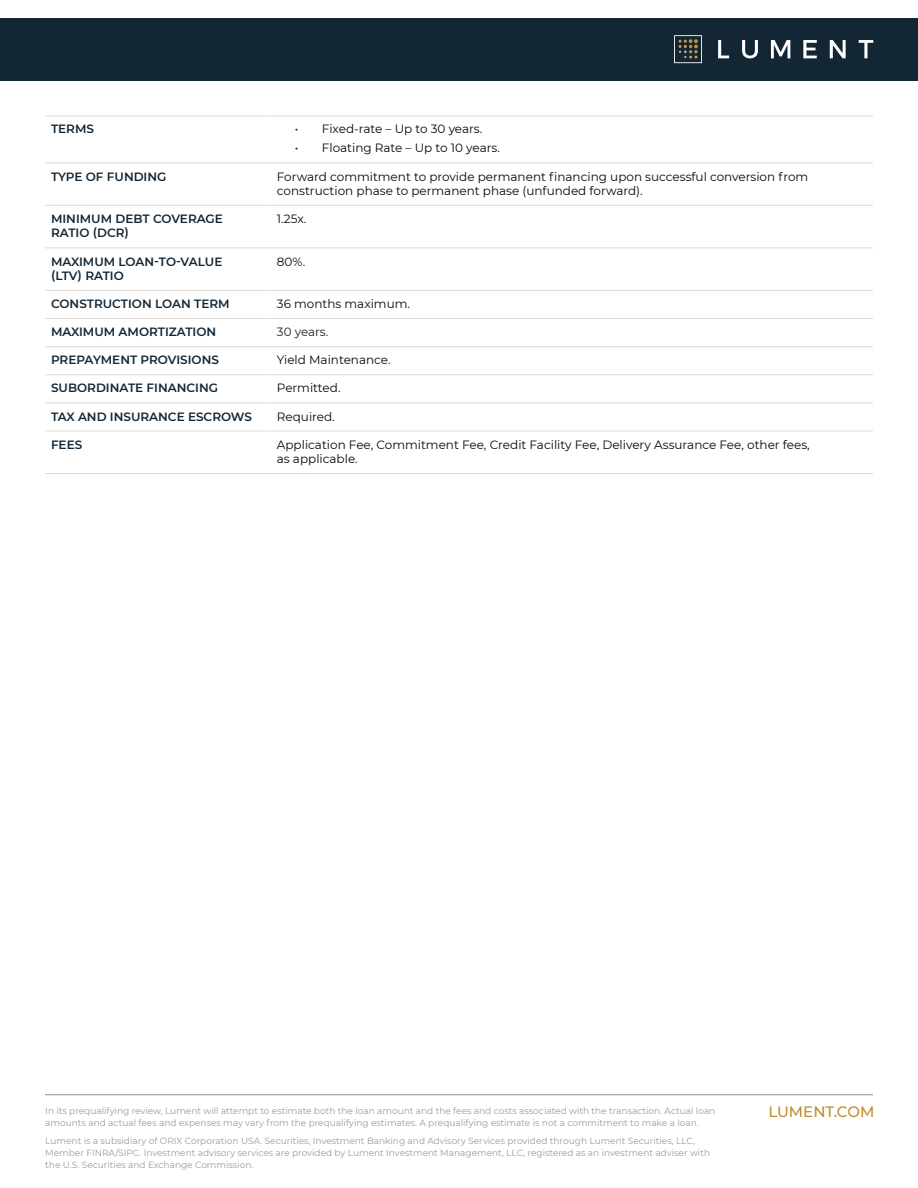
<style>
.page{position:relative;width:918px;height:1188px;background:#fff}
.page>*{position:absolute;margin:0;border:0;box-sizing:border-box;transform-origin:0 0}
.t1{font:500 15px "Montserrat";color:#c08e2c}
.content{font:12px/14.4px "Montserrat";color:#060807}
.t2{font:600 12px/14.4px "Montserrat";color:#132634}
.t3{font:12px "Montserrat";letter-spacing:-.005em;color:#231f20}
.t4{font:9px/18px "Montserrat";color:#9a9b9c}
</style>
<div class="page">
<div style="left:0;top:18px;width:918px;height:63px;background:#132634"></div>
<svg style="left:674px;top:35px;width:28px;height:28px"></svg>
<svg style="left:718px;top:40px;width:11px;height:18px"></svg>
<svg style="left:742px;top:40px;width:16px;height:18px"></svg>
<svg style="left:771px;top:40px;width:19px;height:18px"></svg>
<svg style="left:830px;top:40px;width:16px;height:18px"></svg>
<svg style="left:859px;top:40px;width:14px;height:18px"></svg>
<svg style="left:803px;top:40px;width:14px;height:18px"></svg>
<hr style="left:45px;top:1094px;width:828px;height:1px;background:#9a9b9c">
<hr style="left:45px;top:163px;width:226px;height:1px;background:#dbdbdb">
<hr style="left:45px;top:205px;width:226px;height:1px;background:#dbdbdb">
<hr style="left:45px;top:248px;width:226px;height:1px;background:#dbdbdb">
<hr style="left:45px;top:290px;width:226px;height:1px;background:#dbdbdb">
<hr style="left:45px;top:318px;width:226px;height:1px;background:#dbdbdb">
<hr style="left:271px;top:318px;width:602px;height:1px;background:#dbdbdb">
<hr style="left:45px;top:346px;width:226px;height:1px;background:#dbdbdb">
<hr style="left:271px;top:346px;width:602px;height:1px;background:#dbdbdb">
<hr style="left:45px;top:374px;width:226px;height:1px;background:#dbdbdb">
<hr style="left:271px;top:374px;width:602px;height:1px;background:#dbdbdb">
<hr style="left:45px;top:403px;width:226px;height:1px;background:#dbdbdb">
<hr style="left:271px;top:403px;width:602px;height:1px;background:#dbdbdb">
<hr style="left:45px;top:431px;width:226px;height:1px;background:#dbdbdb">
<hr style="left:271px;top:431px;width:602px;height:1px;background:#dbdbdb">
<hr style="left:45px;top:473px;width:226px;height:1px;background:#dbdbdb">
<hr style="left:271px;top:473px;width:602px;height:1px;background:#dbdbdb">
<hr style="left:45px;top:116px;width:226px;height:1px;background:#dbdbdb">
<hr style="left:271px;top:116px;width:602px;height:1px;background:#dbdbdb">
<hr style="left:271px;top:163px;width:602px;height:1px;background:#dbdbdb">
<hr style="left:271px;top:205px;width:602px;height:1px;background:#dbdbdb">
<hr style="left:271px;top:248px;width:602px;height:1px;background:#dbdbdb">
<hr style="left:271px;top:290px;width:602px;height:1px;background:#dbdbdb">
<p class="t2" style="left:51px;top:121px;width:45px">TERMS</p>
<p class="content" style="left:295px;top:122px;width:189px">• Fixed-rate – Up to 30 years.</p>
<p class="content" style="left:295px;top:141px;width:207px">• Floating Rate – Up to 10 years.</p>
<p class="t2" style="left:51px;top:169px;width:117px">TYPE OF FUNDING</p>
<p class="content" style="left:277px;top:169px;width:533px">Forward commitment to provide permanent financing upon successful conversion from construction phase to permanent phase (unfunded forward).</p>
<p class="t2" style="left:51px;top:211px;width:173px">MINIMUM DEBT COVERAGE<br>RATIO (DCR)</p>
<p class="content" style="left:277px;top:211px;width:31px">1.25x.</p>
<p class="t2" style="left:51px;top:254px;width:173px">MAXIMUM LOAN-TO-VALUE (LTV) RATIO</p>
<p class="content" style="left:277px;top:254px;width:30px">80%.</p>
<p class="t2" style="left:51px;top:296px;width:180px">CONSTRUCTION LOAN TERM</p>
<p class="content" style="left:277px;top:296px;width:135px">36 months maximum.</p>
<p class="t2" style="left:51px;top:324px;width:167px">MAXIMUM AMORTIZATION</p>
<p class="t3" style="left:277px;top:324px;width:53px">30 years.</p>
<p class="t2" style="left:51px;top:352px;width:169px">PREPAYMENT PROVISIONS</p>
<p class="content" style="left:277px;top:352px;width:115px">Yield Maintenance.</p>
<p class="t2" style="left:51px;top:380px;width:169px">SUBORDINATE FINANCING</p>
<p class="content" style="left:277px;top:381px;width:65px">Permitted.</p>
<p class="t2" style="left:51px;top:409px;width:203px">TAX AND INSURANCE ESCROWS</p>
<p class="content" style="left:277px;top:409px;width:59px">Required.</p>
<p class="t2" style="left:51px;top:437px;width:33px">FEES</p>
<p class="content" style="left:277px;top:437px;width:534px">Application Fee, Commitment Fee, Credit Facility Fee, Delivery Assurance Fee, other fees, as applicable.</p>
<p class="t4" style="left:45px;top:1102px;width:672px">In its prequalifying review, Lument will attempt to estimate both the loan amount and the fees and costs associated with the transaction. Actual loan</p>
<h1 class="t1" style="left:768px;top:1101px;width:108px">LUMENT.COM</h1>
<p class="t4" style="left:45px;top:1114px;width:655px">amounts and actual fees and expenses may vary from the prequalifying estimates. A prequalifying estimate is not a commitment to make a loan.<br>Lument is a subsidiary of ORIX Corporation USA. Securities, Investment Banking and Advisory Services provided through Lument Securities, LLC,</p>
<p class="t4" style="left:45px;top:1147px;width:666px;line-height:12px">Member FINRA/SIPC. Investment advisory services are provided by Lument Investment Management, LLC, registered as an investment adviser with the U.S. Securities and Exchange Commission.</p>
</div>
